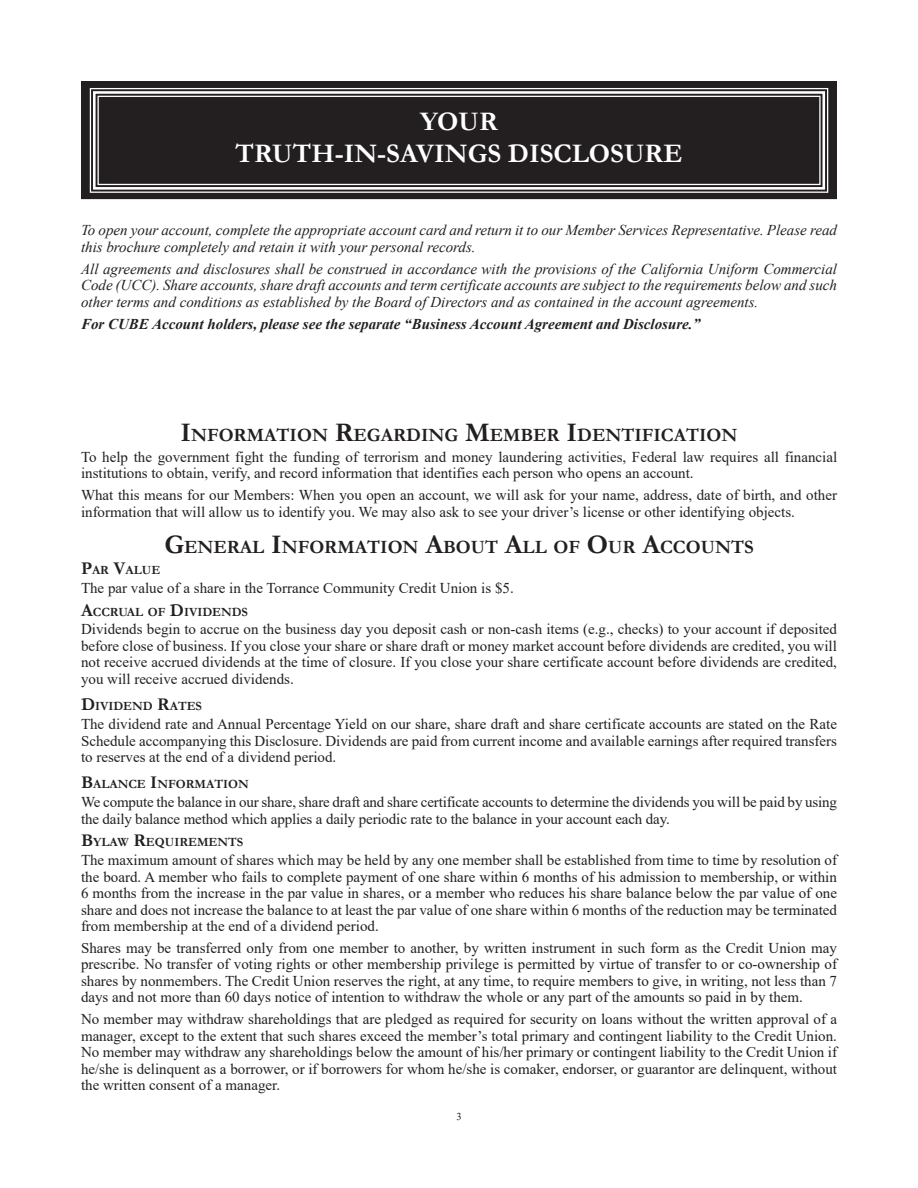
<style>
.page{position:relative;width:918px;height:1188px;background:#fff}
.page>*{position:absolute;margin:0;border:0;box-sizing:border-box;transform-origin:0 0}
.t1{font:700 27px "Garamond";color:#fff}
.Heading_Biggest{font:700 18.9px "Garamond";color:#231f20}
.Body_text{font:15px/16.5px "Times New Roman";color:#231f20;text-align:justify}
.Italic_Paragraph{font:italic 15px/16.5px "Times New Roman";color:#231f20}
.Body_text-2{font:italic 700 15px "Times New Roman";color:#231f20}
.Heading_Smallest{font:700 12.6px "Garamond";color:#231f20}
.t2{font:10.5px "Times New Roman";color:#231f20}
.s1{font-size:27px}
.s2{font-size:18px}
</style>
<div class="page">
<div style="left:82px;top:82px;width:754px;height:116px;background:#231f20"></div>
<div style="left:81px;top:81px;width:756px;height:118px;border:2px solid #231f20"></div>
<svg style="left:89px;top:88px;width:740px;height:105px"></svg>
<div style="left:93px;top:91px;width:732px;height:99px;border:3px solid #fff"></div>
<div style="left:98px;top:96px;width:723px;height:89px;border:1px solid #fff"></div>
<p class="t1" style="left:420px;top:103px;width:79px">YOUR</p>
<p class="t1" style="left:235px;top:135px;width:449px">TRUTH-IN-SAVINGS DISCLOSURE</p>
<p class="Italic_Paragraph" style="left:81px;top:222px;width:758px">To open your account, complete the appropriate account card and return it to our Member Services Representative. Please read this brochure completely and retain it with your personal records.</p>
<p class="Italic_Paragraph" style="left:81px;top:260px;width:758px;text-align:justify">All agreements and disclosures shall be construed in accordance with the provisions of the California Uniform Commercial Code (UCC). Share accounts, share draft accounts and term certificate accounts are subject to the requirements below and such other terms and conditions as established by the Board of Directors and as contained in the account agreements.</p>
<p class="Body_text-2" style="left:81px;top:313px;width:621px">For CUBE Account holders, please see the separate “Business Account Agreement and Disclosure.”</p>
<p class="Heading_Biggest" style="left:180px;top:422px;width:559px"><span class="s1">I</span>NFORMATION <span class="s1">R</span>EGARDING <span class="s1">M</span>EMBER <span class="s1">I</span>DENTIFICATION</p>
<p class="Body_text" style="left:81px;top:448px;width:758px">To help the government fight the funding of terrorism and money laundering activities, Federal law requires all financial institutions to obtain, verify, and record information that identifies each person who opens an account.</p>
<p class="Body_text" style="left:81px;top:487px;width:758px">What this means for our Members: When you open an account, we will ask for your name, address, date of birth, and other information that will allow us to identify you. We may also ask to see your driver’s license or other identifying objects.</p>
<p class="Heading_Biggest" style="left:164px;top:534px;width:591px"><span class="s1">G</span>ENERAL <span class="s1">I</span>NFORMATION <span class="s1">A</span>BOUT <span class="s1">A</span>LL OF <span class="s1">O</span>UR <span class="s1">A</span>CCOUNTS</p>
<p class="Heading_Smallest" style="left:81px;top:562px;width:81px"><span class="s2">P</span>AR <span class="s2">V</span>ALUE</p>
<p class="Body_text" style="left:81px;top:579px;width:434px">The par value of a share in the Torrance Community Credit Union is $5.</p>
<p class="Heading_Smallest" style="left:81px;top:603px;width:169px"><span class="s2">A</span>CCRUAL OF <span class="s2">D</span>IVIDENDS</p>
<p class="Body_text" style="left:81px;top:621px;width:758px">Dividends begin to accrue on the business day you deposit cash or non-cash items (e.g., checks) to your account if deposited before close of business. If you close your share or share draft or money market account before dividends are credited, you will not receive accrued dividends at the time of closure. If you close your share certificate account before dividends are credited, you will receive accrued dividends.</p>
<p class="Heading_Smallest" style="left:81px;top:698px;width:123px"><span class="s2">D</span>IVIDEND <span class="s2">R</span>ATES</p>
<p class="Body_text" style="left:81px;top:715px;width:758px">The dividend rate and Annual Percentage Yield on our share, share draft and share certificate accounts are stated on the Rate Schedule accompanying this Disclosure. Dividends are paid from current income and available earnings after required transfers to reserves at the end of a dividend period.</p>
<p class="Heading_Smallest" style="left:81px;top:776px;width:169px"><span class="s2">B</span>ALANCE <span class="s2">I</span>NFORMATION</p>
<p class="Body_text" style="left:81px;top:793px;width:758px">We compute the balance in our share, share draft and share certificate accounts to determine the dividends you will be paid by using the daily balance method which applies a daily periodic rate to the balance in your account each day.</p>
<p class="Heading_Smallest" style="left:81px;top:834px;width:164px"><span class="s2">B</span>YLAW <span class="s2">R</span>EQUIREMENTS</p>
<p class="Body_text" style="left:81px;top:851px;width:758px">The maximum amount of shares which may be held by any one member shall be established from time to time by resolution of the board. A member who fails to complete payment of one share within 6 months of his admission to membership, or within 6 months from the increase in the par value in shares, or a member who reduces his share balance below the par value of one share and does not increase the balance to at least the par value of one share within 6 months of the reduction may be terminated from membership at the end of a dividend period.</p>
<p class="Body_text" style="left:81px;top:939px;width:758px">Shares may be transferred only from one member to another, by written instrument in such form as the Credit Union may prescribe. No transfer of voting rights or other membership privilege is permitted by virtue of transfer to or co-ownership of shares by nonmembers. The Credit Union reserves the right, at any time, to require members to give, in writing, not less than 7 days and not more than 60 days notice of intention to withdraw the whole or any part of the amounts so paid in by them.</p>
<p class="Body_text" style="left:81px;top:1011px;width:758px">No member may withdraw shareholdings that are pledged as required for security on loans without the written approval of a manager, except to the extent that such shares exceed the member’s total primary and contingent liability to the Credit Union.<br>No member may withdraw any shareholdings below the amount of his/her primary or contingent liability to the Credit Union if he/she is delinquent as a borrower, or if borrowers for whom he/she is comaker, endorser, or guarantor are delinquent, without the written consent of a manager.</p>
<p class="t2" style="left:456px;top:1109px;width:7px">3</p>
</div>
